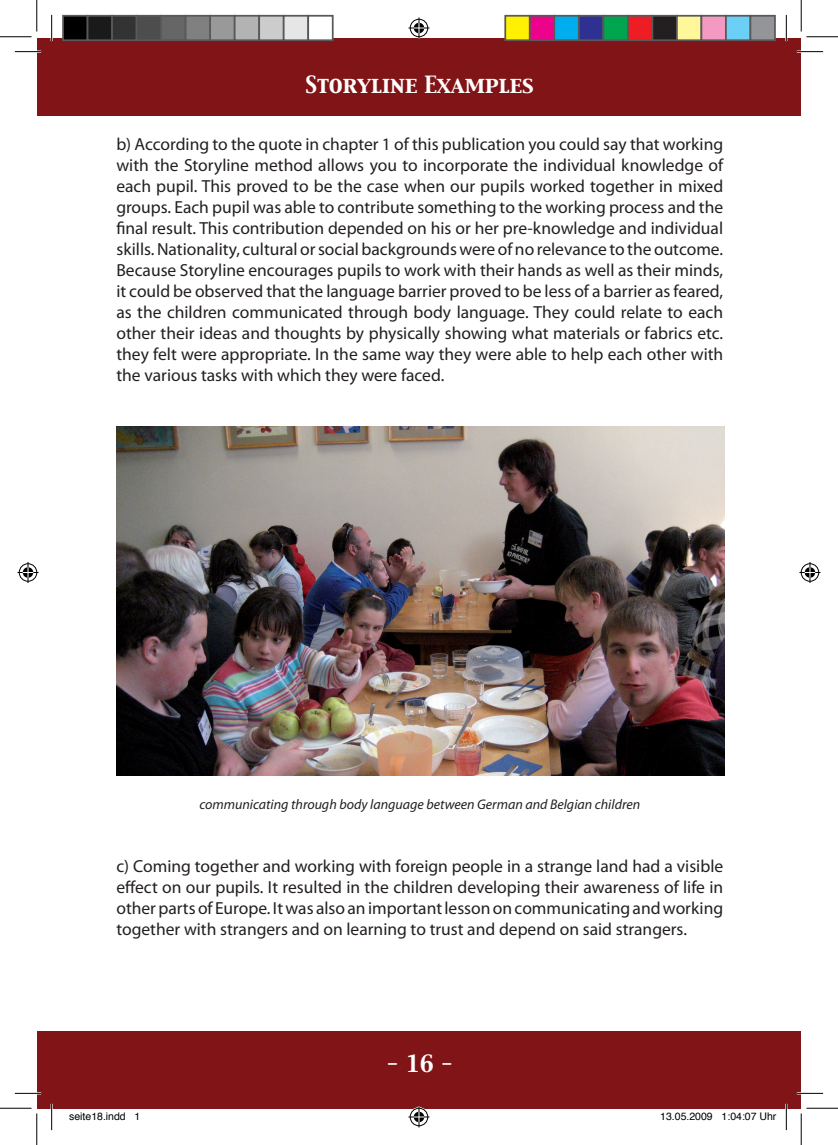
<style>
.page{position:relative;width:838px;height:1145px;background:#fff}
.page>*{position:absolute;margin:0;border:0;box-sizing:border-box;transform-origin:0 0}
.t1{font:21px "Capitals";color:#fff}
.t2{font:17.5px/21px "Myriad Pro";color:#231f20;text-align:justify}
.t3{font:italic 14px "Myriad Pro";color:#231f20}
.t4{font:10.5px "Helvetica";color:#000}
</style>
<div class="page">
<div style="left:38px;top:38px;width:763px;height:77px;background:#811417"></div>
<img style="left:116px;top:426px;width:608px;height:349px">
<div style="left:38px;top:1031px;width:763px;height:77px;background:#811417"></div>
<hr style="left:15px;top:51px;width:26px;height:2px;background:#fff">
<hr style="left:796px;top:51px;width:27px;height:2px;background:#fff">
<hr style="left:15px;top:1092px;width:26px;height:2px;background:#fff">
<hr style="left:796px;top:1092px;width:27px;height:2px;background:#fff">
<hr style="left:51px;top:15px;width:2px;height:26px;background:#fff">
<hr style="left:51px;top:1104px;width:2px;height:26px;background:#fff">
<hr style="left:785px;top:15px;width:2px;height:26px;background:#fff">
<hr style="left:785px;top:1104px;width:2px;height:26px;background:#fff">
<svg style="left:15px;top:51px;width:26px;height:1px"></svg>
<svg style="left:796px;top:51px;width:27px;height:1px"></svg>
<svg style="left:15px;top:1093px;width:26px;height:1px"></svg>
<svg style="left:796px;top:1093px;width:27px;height:1px"></svg>
<svg style="left:51px;top:15px;width:1px;height:26px"></svg>
<svg style="left:51px;top:1104px;width:1px;height:26px"></svg>
<svg style="left:786px;top:15px;width:1px;height:26px"></svg>
<svg style="left:786px;top:1104px;width:1px;height:26px"></svg>
<hr style="left:0;top:36px;width:32px;height:1px;background:#000">
<hr style="left:806px;top:36px;width:31px;height:1px;background:#000">
<hr style="left:0;top:1108px;width:32px;height:1px;background:#000">
<hr style="left:806px;top:1108px;width:31px;height:1px;background:#000">
<hr style="left:36px;top:0;width:1px;height:32px;background:#000">
<hr style="left:36px;top:1113px;width:1px;height:32px;background:#000">
<hr style="left:800px;top:0;width:1px;height:32px;background:#000">
<hr style="left:800px;top:1113px;width:1px;height:32px;background:#000">
<svg style="left:408px;top:18px;width:21px;height:21px"></svg>
<svg style="left:408px;top:1106px;width:21px;height:21px"></svg>
<svg style="left:18px;top:562px;width:21px;height:21px"></svg>
<svg style="left:799px;top:562px;width:21px;height:21px"></svg>
<div style="left:63px;top:16px;width:25px;height:24px;background:#000"></div>
<div style="left:62px;top:15px;width:26px;height:26px;border:2px solid #595959"></div>
<div style="left:88px;top:16px;width:24px;height:24px;background:#1a1a1a"></div>
<div style="left:87px;top:15px;width:26px;height:26px;border:2px solid #595959"></div>
<div style="left:112px;top:16px;width:25px;height:24px;background:#333"></div>
<div style="left:111px;top:15px;width:26px;height:26px;border:2px solid #595959"></div>
<div style="left:137px;top:16px;width:24px;height:24px;background:#4d4d4d"></div>
<div style="left:136px;top:15px;width:26px;height:26px;border:2px solid #595959"></div>
<div style="left:161px;top:16px;width:25px;height:24px;background:#666"></div>
<div style="left:160px;top:15px;width:26px;height:26px;border:2px solid #595959"></div>
<div style="left:186px;top:16px;width:24px;height:24px;background:#808080"></div>
<div style="left:185px;top:15px;width:26px;height:26px;border:2px solid #595959"></div>
<div style="left:210px;top:16px;width:25px;height:24px;background:#999"></div>
<div style="left:209px;top:15px;width:26px;height:26px;border:2px solid #595959"></div>
<div style="left:235px;top:16px;width:24px;height:24px;background:#b3b3b3"></div>
<div style="left:234px;top:15px;width:26px;height:26px;border:2px solid #595959"></div>
<div style="left:259px;top:16px;width:25px;height:24px;background:#ccc"></div>
<div style="left:258px;top:15px;width:26px;height:26px;border:2px solid #595959"></div>
<div style="left:284px;top:16px;width:24px;height:24px;background:#e6e6e6"></div>
<div style="left:283px;top:15px;width:26px;height:26px;border:2px solid #595959"></div>
<div style="left:307px;top:15px;width:26px;height:26px;border:2px solid #595959"></div>
<div style="left:505px;top:16px;width:24px;height:24px;background:#fff101"></div>
<div style="left:504px;top:15px;width:26px;height:26px;border:2px solid #595959"></div>
<div style="left:529px;top:16px;width:25px;height:24px;background:#ed028c"></div>
<div style="left:529px;top:15px;width:26px;height:26px;border:2px solid #595959"></div>
<div style="left:554px;top:16px;width:24px;height:24px;background:#00aeef"></div>
<div style="left:553px;top:15px;width:26px;height:26px;border:2px solid #595959"></div>
<div style="left:578px;top:16px;width:25px;height:24px;background:#2e3092"></div>
<div style="left:578px;top:15px;width:26px;height:26px;border:2px solid #595959"></div>
<div style="left:603px;top:16px;width:24px;height:24px;background:#00a54f"></div>
<div style="left:602px;top:15px;width:26px;height:26px;border:2px solid #595959"></div>
<div style="left:627px;top:16px;width:25px;height:24px;background:#ee1d23"></div>
<div style="left:627px;top:15px;width:26px;height:26px;border:2px solid #595959"></div>
<div style="left:652px;top:16px;width:24px;height:24px;background:#231f20"></div>
<div style="left:651px;top:15px;width:26px;height:26px;border:2px solid #595959"></div>
<div style="left:676px;top:16px;width:25px;height:24px;background:#fff79a"></div>
<div style="left:676px;top:15px;width:26px;height:26px;border:2px solid #595959"></div>
<div style="left:701px;top:16px;width:24px;height:24px;background:#f499c2"></div>
<div style="left:700px;top:15px;width:26px;height:26px;border:2px solid #595959"></div>
<div style="left:725px;top:16px;width:25px;height:24px;background:#6bcff6"></div>
<div style="left:725px;top:15px;width:26px;height:26px;border:2px solid #595959"></div>
<div style="left:750px;top:16px;width:24px;height:24px;background:#939598"></div>
<div style="left:749px;top:15px;width:26px;height:26px;border:2px solid #595959"></div>
<p class="t1" style="left:305px;top:70px;width:230px">Storyline Examples</p>
<p class="t2" style="left:116px;top:133px;width:608px">b) According to the quote in chapter 1 of this publication you could say that working with the Storyline method allows you to incorporate the individual knowledge of each pupil. This proved to be the case when our pupils worked together in mixed groups. Each pupil was able to contribute something to the working process and the final result. This contribution depended on his or her pre-knowledge and individual skills. Nationality, cultural or social backgrounds were of no relevance to the outcome.<br>Because Storyline encourages pupils to work with their hands as well as their minds, it could be observed that the language barrier proved to be less of a barrier as feared, as the children communicated through body language. They could relate to each other their ideas and thoughts by physically showing what materials or fabrics etc. they felt were appropriate. In the same way they were able to help each other with the various tasks with which they were faced.</p>
<p class="t3" style="left:199px;top:796px;width:442px">communicating through body language between German and Belgian children</p>
<p class="t2" style="left:116px;top:855px;width:608px">c) Coming together and working with foreign people in a strange land had a visible effect on our pupils. It resulted in the children developing their awareness of life in other parts of Europe. It was also an important lesson on communicating and working together with strangers and on learning to trust and depend on said strangers.</p>
<p class="t1" style="left:386px;top:1049px;width:68px">- 16 -</p>
<p class="t4" style="left:69px;top:1108px;width:73px">seite18.indd 1</p>
<p class="t4" style="left:660px;top:1108px;width:118px">13.05.2009 1:04:07 Uhr</p>
</div>
